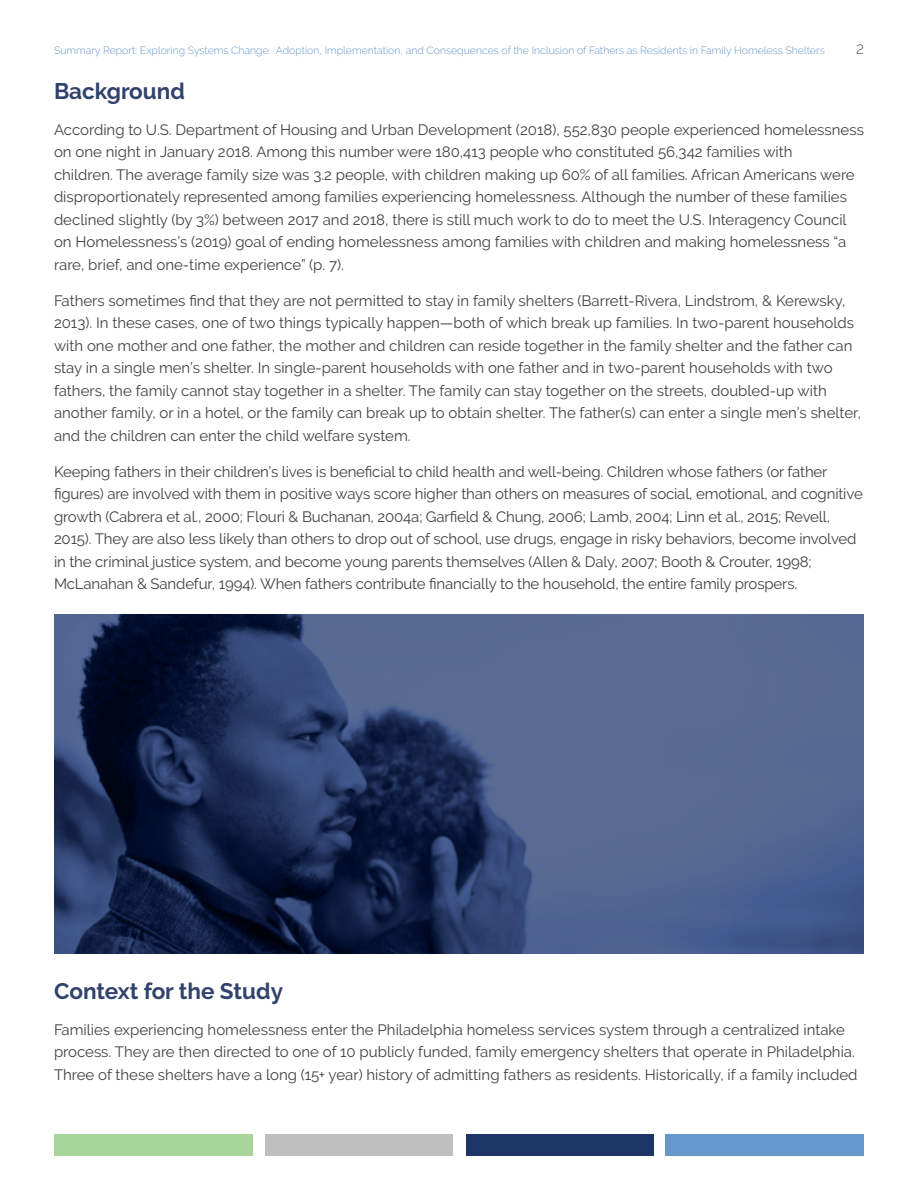
<style>
.page{position:relative;width:918px;height:1188px;background:#fff}
.page>*{position:absolute;margin:0;border:0;box-sizing:border-box;transform-origin:0 0}
.t1{font:700 22.5px "Raleway";color:#31426d}
.t2{font:15px/22.5px "Raleway";color:#414042}
.t3{font:13.5px "Raleway";color:#6d6e71}
.t4{font:300 10.5px "Raleway";color:#6598cb}
</style>
<div class="page">
<svg style="left:54px;top:614px;width:810px;height:340px;background:#384a71"></svg>
<div style="left:665px;top:1134px;width:199px;height:22px;background:#6598cb"></div>
<div style="left:466px;top:1134px;width:187px;height:22px;background:#1c3564"></div>
<div style="left:265px;top:1134px;width:188px;height:22px;background:#c0bfbf"></div>
<div style="left:54px;top:1134px;width:199px;height:22px;background:#a8d59a"></div>
<p class="t4" style="left:54px;top:44px;width:772px">Summary Report: Exploring Systems Change: Adoption, Implementation, and Consequences of the Inclusion of Fathers as Residents in Family Homeless Shelters</p>
<p class="t3" style="left:856px;top:41px;width:9px">2</p>
<h1 class="t1" style="left:54px;top:78px;width:132px">Background</h1>
<p class="t2" style="left:54px;top:118px;width:812px">According to U.S. Department of Housing and Urban Development (2018), 552,830 people experienced homelessness on one night in January 2018. Among this number were 180,413 people who constituted 56,342 families with<br>children. The average family size was 3.2 people, with children making up 60% of all families. African Americans were disproportionately represented among families experiencing homelessness. Although the number of these families declined slightly (by 3%) between 2017 and 2018, there is still much work to do to meet the U.S. Interagency Council on Homelessness’s (2019) goal of ending homelessness among families with children and making homelessness “a rare, brief, and one-time experience” (p. 7).</p>
<p class="t2" style="left:54px;top:289px;width:809px">Fathers sometimes find that they are not permitted to stay in family shelters (Barrett-Rivera, Lindstrom, &amp; Kerewsky, 2013). In these cases, one of two things typically happen—both of which break up families. In two-parent households with one mother and one father, the mother and children can reside together in the family shelter and the father can stay in a single men’s shelter. In single-parent households with one father and in two-parent households with two fathers, the family cannot stay together in a shelter. The family can stay together on the streets, doubled-up with another family, or in a hotel, or the family can break up to obtain shelter. The father(s) can enter a single men’s shelter, and the children can enter the child welfare system.</p>
<p class="t2" style="left:54px;top:460px;width:810px">Keeping fathers in their children’s lives is beneficial to child health and well-being. Children whose fathers (or father figures) are involved with them in positive ways score higher than others on measures of social, emotional, and cognitive growth (Cabrera et al., 2000; Flouri &amp; Buchanan, 2004a; Garfield &amp; Chung, 2006; Lamb, 2004; Linn et al., 2015; Revell, 2015). They are also less likely than others to drop out of school, use drugs, engage in risky behaviors, become involved in the criminal justice system, and become young parents themselves (Allen &amp; Daly, 2007; Booth &amp; Crouter, 1998; McLanahan &amp; Sandefur, 1994). When fathers contribute financially to the household, the entire family prospers.</p>
<h1 class="t1" style="left:54px;top:978px;width:231px">Context for the Study</h1>
<p class="t2" style="left:54px;top:1018px;width:805px">Families experiencing homelessness enter the Philadelphia homeless services system through a centralized intake process. They are then directed to one of 10 publicly funded, family emergency shelters that operate in Philadelphia.<br>Three of these shelters have a long (15+ year) history of admitting fathers as residents. Historically, if a family included</p>
</div>
